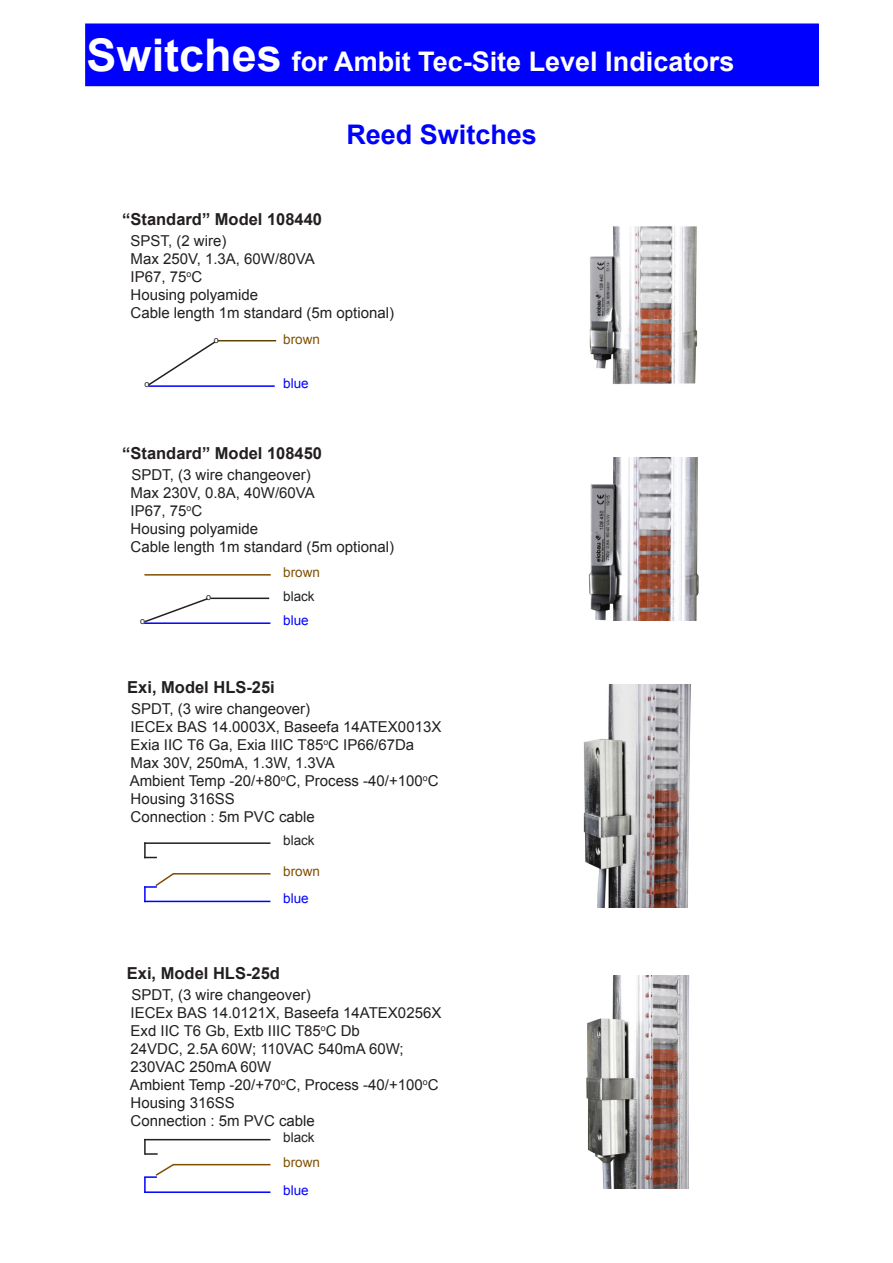
<style>
.page{position:relative;width:893px;height:1263px;background:#fff}
.page>*{position:absolute;margin:0;border:0;box-sizing:border-box;transform-origin:0 0}
.t1{font:700 27px "Arial";color:#fff}
.t2{font:700 27px "Arial";color:#00f}
.t3{font:700 16.5px "Arial";color:#231f20}
.t4{font:15px "Arial";color:#231f20}
.t5{font:13.5px "Arial";color:#805003}
.t6{font:13.5px "Arial";color:#0303ff}
.t7{font:13.5px "Arial";color:#262324}
.t8{font:9px "Arial";color:#231f20}
.s1{font-size:45px}
</style>
<div class="page">
<div style="left:86px;top:24px;width:732px;height:61px;background:#00f"></div>
<div style="left:85px;top:23px;width:734px;height:63px;border:2px solid #00f"></div>
<hr style="left:218px;top:340px;width:58px;height:1px;background:#604300">
<hr style="left:148px;top:385px;width:127px;height:2px;background:#00f">
<svg style="left:148px;top:341px;width:69px;height:46px"></svg>
<hr style="left:144px;top:574px;width:127px;height:2px;background:#7f4e00">
<hr style="left:210px;top:598px;width:59px;height:1px;background:#231f20">
<hr style="left:144px;top:622px;width:126px;height:2px;background:#00f">
<svg style="left:144px;top:598px;width:65px;height:26px"></svg>
<hr style="left:144px;top:842px;width:126px;height:2px;background:#231f20">
<hr style="left:144px;top:901px;width:126px;height:1px;background:#00f">
<hr style="left:173px;top:873px;width:97px;height:1px;background:#7f4e00">
<svg style="left:144px;top:842px;width:13px;height:16px"></svg>
<img style="left:588px;top:457px;width:111px;height:163px">
<hr style="left:144px;top:1139px;width:126px;height:1px;background:#231f20">
<hr style="left:173px;top:1164px;width:97px;height:1px;background:#7f4e00">
<hr style="left:144px;top:1191px;width:126px;height:2px;background:#00f">
<svg style="left:144px;top:1140px;width:14px;height:15px"></svg>
<svg style="left:144px;top:873px;width:32px;height:28px"></svg>
<svg style="left:144px;top:1163px;width:32px;height:29px"></svg>
<img style="left:589px;top:226px;width:109px;height:158px">
<img style="left:586px;top:975px;width:104px;height:213px">
<img style="left:583px;top:685px;width:108px;height:222px">
<p class="t1" style="left:87px;top:44px;width:649px"><span class="s1">Switches</span> for Ambit Tec-Site Level Indicators</p>
<p class="t2" style="left:346px;top:117px;width:192px">Reed Switches</p>
<p class="t3" style="left:122px;top:208px;width:201px">“Standard” Model 108440</p>
<p class="t4" style="left:131px;top:231px;width:97px">SPST, (2 wire)</p>
<p class="t4" style="left:131px;top:249px;width:186px">Max 250V, 1.3A, 60W/80VA</p>
<p class="t4" style="left:131px;top:267px;width:73px">IP67, 75<sup>o</sup>C</p>
<p class="t4" style="left:131px;top:285px;width:129px">Housing polyamide</p>
<p class="t4" style="left:131px;top:303px;width:265px">Cable length 1m standard (5m optional)</p>
<p class="t8" style="left:214px;top:334px;width:7px">o</p>
<p class="t8" style="left:144px;top:378px;width:7px">o</p>
<p class="t5" style="left:283px;top:330px;width:38px">brown</p>
<p class="t6" style="left:283px;top:375px;width:27px">blue</p>
<p class="t3" style="left:122px;top:443px;width:201px">“Standard” Model 108450</p>
<p class="t4" style="left:131px;top:465px;width:181px">SPDT, (3 wire changeover)</p>
<p class="t4" style="left:131px;top:483px;width:186px">Max 230V, 0.8A, 40W/60VA</p>
<p class="t4" style="left:131px;top:501px;width:73px">IP67, 75<sup>o</sup>C</p>
<p class="t4" style="left:131px;top:519px;width:129px">Housing polyamide</p>
<p class="t4" style="left:131px;top:537px;width:265px">Cable length 1m standard (5m optional)</p>
<p class="t8" style="left:140px;top:615px;width:7px">o</p>
<p class="t8" style="left:206px;top:591px;width:7px">o</p>
<p class="t5" style="left:283px;top:563px;width:38px">brown</p>
<p class="t7" style="left:283px;top:587px;width:33px">black</p>
<p class="t6" style="left:283px;top:612px;width:27px">blue</p>
<p class="t3" style="left:127px;top:676px;width:149px">Exi, Model HLS-25i</p>
<p class="t4" style="left:131px;top:698px;width:181px">SPDT, (3 wire changeover)</p>
<p class="t4" style="left:131px;top:716px;width:312px">IECEx BAS 14.0003X, Baseefa 14ATEX0013X</p>
<p class="t4" style="left:131px;top:734px;width:285px">Exia IIC T6 Ga, Exia IIIC T85<sup>o</sup>C IP66/67Da</p>
<p class="t4" style="left:131px;top:752px;width:206px">Max 30V, 250mA, 1.3W, 1.3VA</p>
<p class="t4" style="left:130px;top:770px;width:310px">Ambient Temp -20/+80<sup>o</sup>C, Process -40/+100<sup>o</sup>C</p>
<p class="t4" style="left:131px;top:788px;width:106px">Housing 316SS</p>
<p class="t4" style="left:131px;top:806px;width:186px">Connection : 5m PVC cable</p>
<p class="t7" style="left:283px;top:831px;width:33px">black</p>
<p class="t5" style="left:283px;top:862px;width:38px">brown</p>
<p class="t6" style="left:283px;top:890px;width:27px">blue</p>
<p class="t3" style="left:127px;top:962px;width:155px">Exi, Model HLS-25d</p>
<p class="t4" style="left:131px;top:985px;width:181px">SPDT, (3 wire changeover)</p>
<p class="t4" style="left:131px;top:1003px;width:312px">IECEx BAS 14.0121X, Baseefa 14ATEX0256X</p>
<p class="t4" style="left:131px;top:1021px;width:231px">Exd IIC T6 Gb, Extb IIIC T85<sup>o</sup>C Db</p>
<p class="t4" style="left:131px;top:1039px;width:275px">24VDC, 2.5A 60W; 110VAC 540mA 60W;</p>
<p class="t4" style="left:131px;top:1057px;width:142px">230VAC 250mA 60W</p>
<p class="t4" style="left:130px;top:1075px;width:310px">Ambient Temp -20/+70<sup>o</sup>C, Process -40/+100<sup>o</sup>C</p>
<p class="t4" style="left:131px;top:1093px;width:106px">Housing 316SS</p>
<p class="t4" style="left:131px;top:1111px;width:186px">Connection : 5m PVC cable</p>
<p class="t7" style="left:283px;top:1129px;width:33px">black</p>
<p class="t5" style="left:283px;top:1153px;width:38px">brown</p>
<p class="t6" style="left:283px;top:1181px;width:27px">blue</p>
</div>
